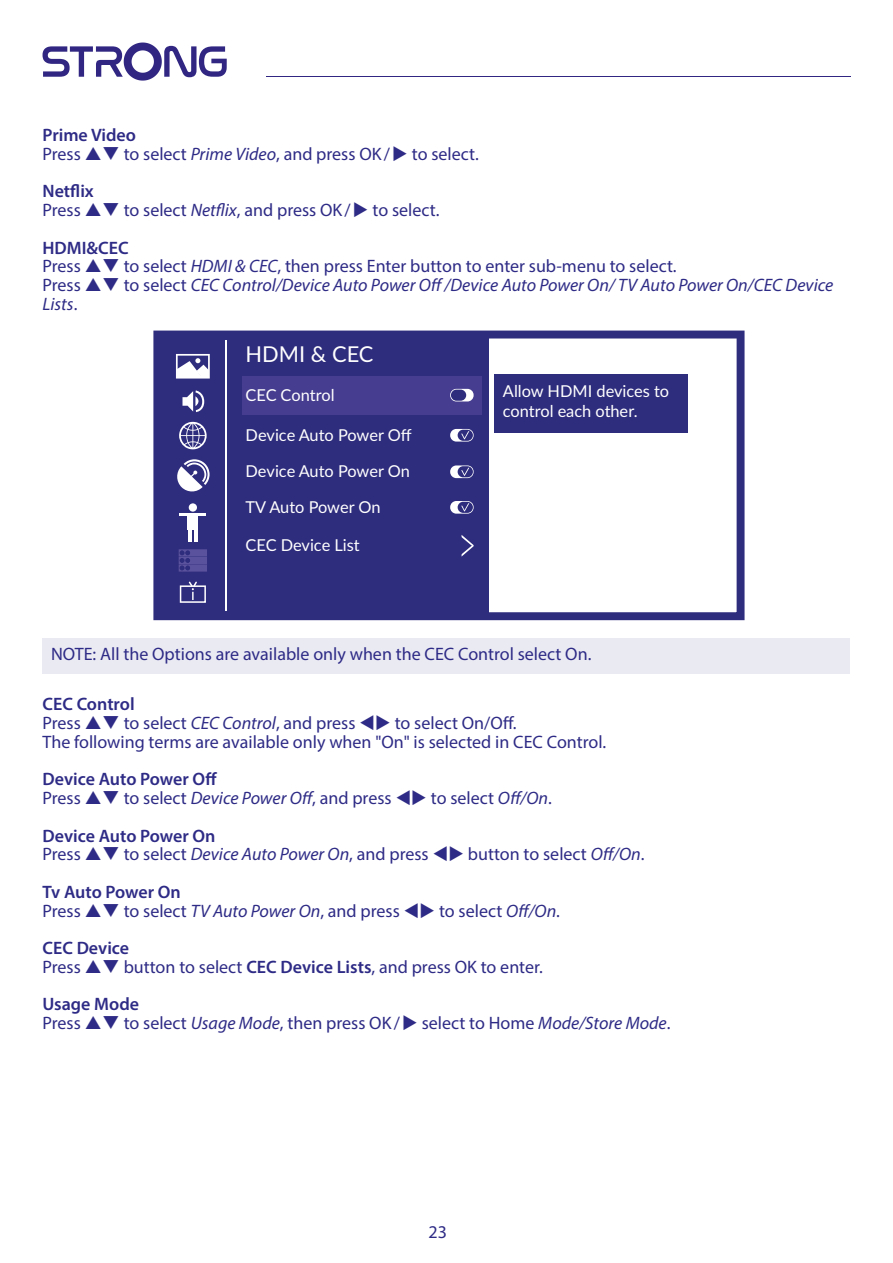
<style>
.page{position:relative;width:893px;height:1263px;background:#fff}
.page>*{position:absolute;margin:0;border:0;box-sizing:border-box;transform-origin:0 0}
.t1{font:21.9px "Lato";color:#fff}
.t2{font:18px/18.8px "Myriad Pro";color:#2e2b86}
.t3{font:italic 18px/18.8px "Myriad Pro";color:#2e2b86}
.t4{font:16.35px/19.6px "Lato";color:#fff}
.s1{font-weight:600}
.s2{font-style:italic}
.s3{font-weight:600;font-style:normal}
.s4{font-style:normal}
</style>
<div class="page">
<hr style="left:266px;top:76px;width:584px;height:1px;background:#312782">
<svg style="left:43px;top:43px;width:184px;height:38px"></svg>
<div style="left:43px;top:638px;width:807px;height:35px;background:#eaeaf3"></div>
<svg style="left:153px;top:331px;width:591px;height:289px"></svg>
<div style="left:156px;top:337px;width:71px;height:278px;background:#2e2c7d"></div>
<div style="left:226px;top:338px;width:262px;height:278px;background:#2e2c7d"></div>
<div style="left:494px;top:374px;width:193px;height:58px;background:#2e2c7d"></div>
<div style="left:242px;top:376px;width:239px;height:38px;background:#463d90"></div>
<svg style="left:462px;top:535px;width:12px;height:21px"></svg>
<svg style="left:179px;top:422px;width:28px;height:27px"></svg>
<svg style="left:182px;top:390px;width:22px;height:22px"></svg>
<svg style="left:176px;top:354px;width:34px;height:25px"></svg>
<svg style="left:177px;top:459px;width:33px;height:33px"></svg>
<div style="left:189px;top:503px;width:8px;height:9px;background:#fff;border-radius:50%"></div>
<hr style="left:180px;top:513px;width:26px;height:3px;background:#fff">
<svg style="left:189px;top:530px;width:8px;height:11px"></svg>
<div style="left:187px;top:515px;width:11px;height:15px;background:#fff"></div>
<svg style="left:179px;top:549px;width:28px;height:23px"></svg>
<svg style="left:180px;top:581px;width:26px;height:22px"></svg>
<hr style="left:226px;top:341px;width:1px;height:270px;background:#fff">
<svg style="left:450px;top:389px;width:24px;height:12px"></svg>
<div style="left:451px;top:390px;width:15px;height:11px;background:#2e2c7d;border-radius:6px"></div>
<svg style="left:450px;top:429px;width:24px;height:13px"></svg>
<div style="left:458px;top:430px;width:15px;height:11px;background:#2e2c7d;border-radius:6px"></div>
<svg style="left:461px;top:431px;width:8px;height:8px"></svg>
<svg style="left:450px;top:465px;width:24px;height:13px"></svg>
<div style="left:458px;top:466px;width:15px;height:11px;background:#2e2c7d;border-radius:6px"></div>
<svg style="left:461px;top:468px;width:8px;height:8px"></svg>
<svg style="left:450px;top:501px;width:24px;height:13px"></svg>
<div style="left:458px;top:502px;width:15px;height:11px;background:#2e2c7d;border-radius:6px"></div>
<svg style="left:461px;top:503px;width:8px;height:8px"></svg>
<p class="t2" style="left:43px;top:125px;width:438px"><span class="s1">Prime Video<br></span>Press ❑ to select <span class="s2">Prime Video</span>, and press OK/◆ to select.</p>
<p class="t2" style="left:43px;top:182px;width:398px"><span class="s1">Netflix<br></span>Press ❑ to select <span class="s2">Netflix</span>, and press OK/◆ to select.</p>
<p class="t3" style="left:43px;top:238px;width:792px"><span class="s3">HDMI&amp;CEC<br></span><span class="s4">Press</span> ❑ <span class="s4">to select</span> HDMI &amp; CEC<span class="s4">, then press Enter button to enter sub-menu to select.<br>Press</span> ❑ <span class="s4">to select</span> CEC Control/Device Auto Power Off /Device Auto Power On/ TV Auto Power On/CEC Device Lists<span class="s4">.</span></p>
<p class="t1" style="left:246px;top:339px;width:129px">HDMI &amp; CEC</p>
<p class="t4" style="left:246px;top:384px;width:90px">CEC Control</p>
<p class="t4" style="left:503px;top:381px;width:168px">Allow HDMI devices to control each other.</p>
<p class="t4" style="left:246px;top:424px;width:168px">Device Auto Power Off</p>
<p class="t4" style="left:246px;top:453px;width:166px;line-height:35.5px">Device Auto Power On<br>TV Auto Power On</p>
<p class="t4" style="left:246px;top:535px;width:116px">CEC Device List</p>
<p class="t2" style="left:51px;top:644px;width:542px">NOTE: All the Options are available only when the CEC Control select On.</p>
<p class="t2" style="left:43px;top:695px;width:565px"><span class="s1">CEC Control<br></span>Press ❑ to select <span class="s2">CEC Control</span>, and press ▼◆ to select On/Off.<br>The following terms are available only when "On" is selected in CEC Control.</p>
<p class="t2" style="left:43px;top:770px;width:511px"><span class="s1">Device Auto Power Off<br></span>Press ❑ to select <span class="s2">Device Power Off</span>, and press ▼◆ to select <span class="s2">Off/On</span>.</p>
<p class="t2" style="left:43px;top:826px;width:603px"><span class="s1">Device Auto Power On<br></span>Press ❑ to select <span class="s2">Device Auto Power On</span>, and press ▼◆ button to select <span class="s2">Off/On</span>.</p>
<p class="t2" style="left:43px;top:882px;width:519px"><span class="s1">Tv Auto Power On<br></span>Press ❑ to select <span class="s2">TV Auto Power On</span>, and press ▼◆ to select <span class="s2">Off/On</span>.</p>
<p class="t2" style="left:43px;top:938px;width:502px"><span class="s1">CEC Device<br></span>Press ❑ button to select <span class="s1">CEC Device Lists</span>, and press OK to enter.</p>
<p class="t2" style="left:43px;top:995px;width:629px"><span class="s1">Usage Mode<br></span>Press ❑ to select <span class="s2">Usage Mode</span>, then press OK/◆ select to Home <span class="s2">Mode/Store Mode</span>.</p>
<p class="t2" style="left:428px;top:1222px;width:20px">23</p>
</div>
